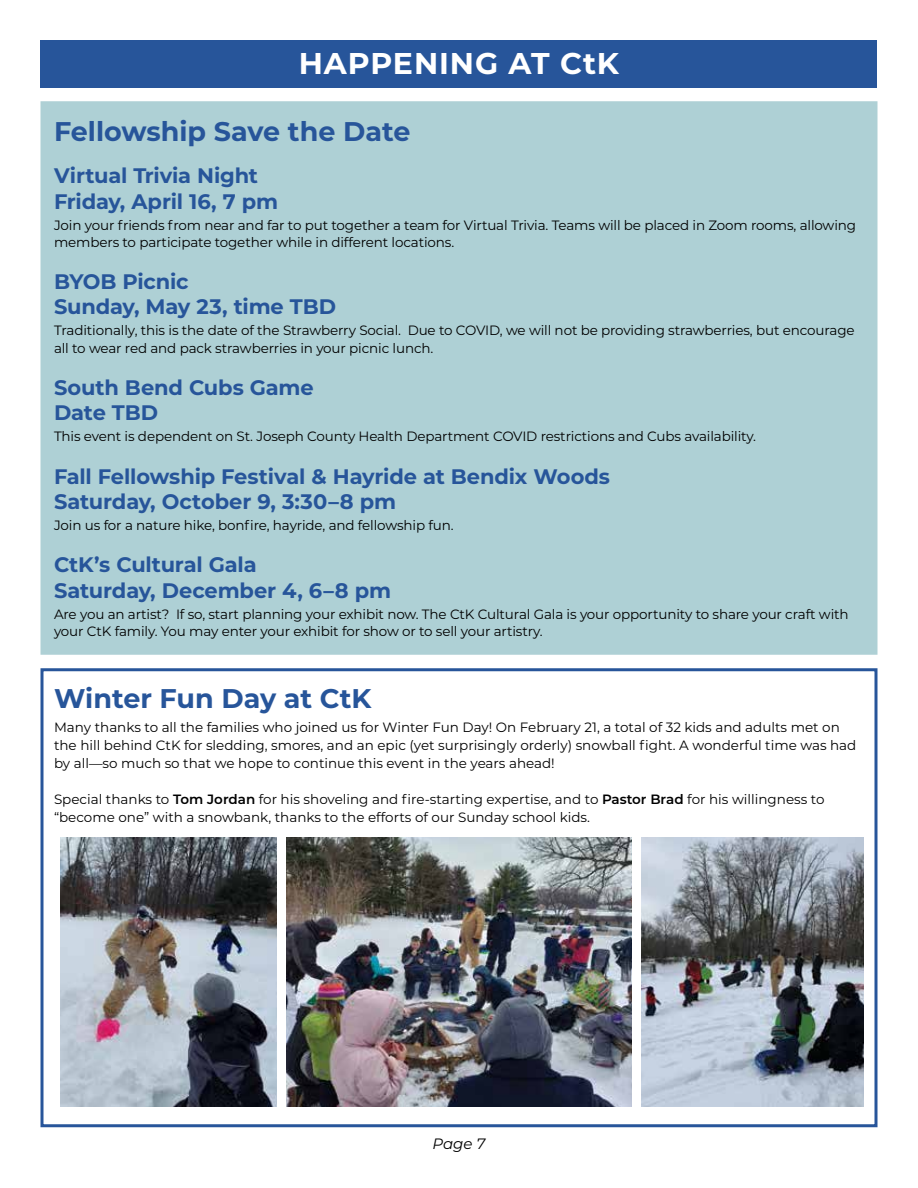
<style>
.page{position:relative;width:918px;height:1188px;background:#fff}
.page>*{position:absolute;margin:0;border:0;box-sizing:border-box;transform-origin:0 0}
.t1{font:700 30px "Montserrat";letter-spacing:.03em;color:#fff}
.t2{font:700 27px "Montserrat";color:#27559a}
.t3{font:700 21px/25.2px "Montserrat";letter-spacing:-.01em;color:#27559a}
.t4{font:italic 15px "Montserrat";color:#000}
.t5{font:13.5px/17.2px "Montserrat";letter-spacing:-.01em;color:#000}
.s1{font-weight:600}
</style>
<div class="page">
<div style="left:40px;top:40px;width:838px;height:48px;background:#27559a"></div>
<div style="left:42px;top:103px;width:834px;height:550px;background:#aed0d5"></div>
<div style="left:40px;top:101px;width:838px;height:554px;border:3px solid #aed0d5"></div>
<div style="left:40px;top:668px;width:838px;height:459px;border:3px solid #27559a"></div>
<img style="left:287px;top:837px;width:344px;height:270px">
<img style="left:61px;top:837px;width:216px;height:270px">
<img style="left:641px;top:837px;width:223px;height:270px">
<h1 class="t1" style="left:299px;top:42px;width:322px">HAPPENING AT CtK</h1>
<h2 class="t2" style="left:54px;top:112px;width:358px">Fellowship Save the Date</h2>
<h3 class="t3" style="left:54px;top:162px;width:226px">Virtual Trivia Night<br>Friday, April 16, 7 pm</h3>
<p class="t5" style="left:54px;top:216px;width:804px">Join your friends from near and far to put together a team for Virtual Trivia. Teams will be placed in Zoom rooms, allowing members to participate together while in different locations.</p>
<h3 class="t3" style="left:54px;top:268px;width:284px">BYOB Picnic<br>Sunday, May 23, time TBD</h3>
<p class="t5" style="left:54px;top:322px;width:802px">Traditionally, this is the date of the Strawberry Social. Due to COVID, we will not be providing strawberries, but encourage all to wear red and pack strawberries in your picnic lunch.</p>
<h3 class="t3" style="left:54px;top:374px;width:261px">South Bend Cubs Game<br>Date TBD</h3>
<p class="t5" style="left:54px;top:427px;width:703px">This event is dependent on St. Joseph County Health Department COVID restrictions and Cubs availability.</p>
<h3 class="t3" style="left:54px;top:463px;width:558px">Fall Fellowship Festival &amp; Hayride at Bendix Woods<br>Saturday, October 9, 3:30–8 pm</h3>
<p class="t5" style="left:54px;top:516px;width:401px">Join us for a nature hike, bonfire, hayride, and fellowship fun.</p>
<h3 class="t3" style="left:54px;top:551px;width:339px">CtK’s Cultural Gala<br>Saturday, December 4, 6–8 pm</h3>
<p class="t5" style="left:54px;top:605px;width:796px">Are you an artist? If so, start planning your exhibit now. The CtK Cultural Gala is your opportunity to share your craft with your CtK family. You may enter your exhibit for show or to sell your artistry.</p>
<h2 class="t2" style="left:54px;top:679px;width:319px">Winter Fun Day at CtK</h2>
<p class="t5" style="left:54px;top:718px;width:804px;line-height:18px">Many thanks to all the families who joined us for Winter Fun Day! On February 21, a total of 32 kids and adults met on the hill behind CtK for sledding, smores, and an epic (yet surprisingly orderly) snowball fight. A wonderful time was had by all—so much so that we hope to continue this event in the years ahead!</p>
<p class="t5" style="left:54px;top:790px;width:772px;line-height:18px">Special thanks to <span class="s1">Tom Jordan</span> for his shoveling and fire-starting expertise, and to <span class="s1">Pastor Brad</span> for his willingness to “become one” with a snowbank, thanks to the efforts of our Sunday school kids.</p>
<p class="t4" style="left:433px;top:1133px;width:54px">Page 7</p>
</div>
